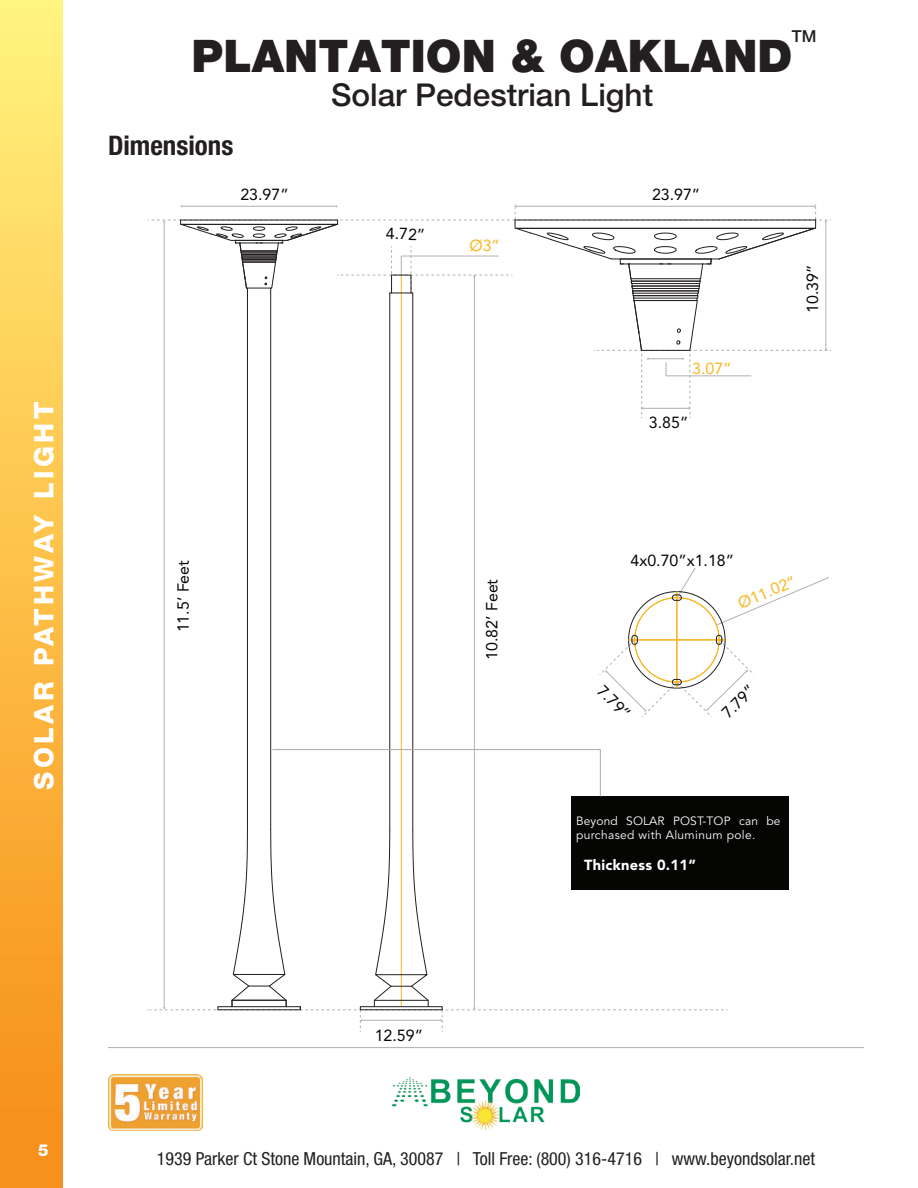
<style>
.page{position:relative;width:918px;height:1188px;background:#fff}
.page>*{position:absolute;margin:0;border:0;box-sizing:border-box;transform-origin:0 0}
.t1{font:900 45px "Helvetica Neue LT Pro";color:#231f20}
.t2{font:500 31.5px "Helvetica Neue LT Pro";color:#231f20}
.t3{font:800 27px "Helvetica Neue LT Std";letter-spacing:.13em;color:#fff}
.t4{font:700 condensed 27px "Helvetica Neue LT Pro";color:#231f20}
.t5{font:condensed 18px "Helvetica Neue LT Pro";color:#231f20}
.t6{font:500 16.5px "Helvetica Neue LT Pro";color:#231f20}
.t7{font:800 16.5px "Helvetica Neue LT Std";color:#fff}
.t8{font:16.05px "Avenir LT Std";color:#050504}
.t9{font:16.05px "Avenir LT Std";color:#f9b61f}
.t10{font:900 14.55px "Avenir LT Std";letter-spacing:.02em;color:#fff}
.t11{font:12px/14.4px "Avenir LT Std";letter-spacing:.03em;color:#fff}
</style>
<div class="page">
<div style="left:0;top:0;width:63px;height:1188px;background:linear-gradient(to bottom,#fff27c,#f78b15)"></div>
<img style="left:393px;top:1077px;width:186px;height:53px">
<img style="left:108px;top:1074px;width:94px;height:57px">
<hr style="left:108px;top:1047px;width:756px;height:1px;background:#afafaf">
<div style="left:572px;top:796px;width:217px;height:94px;background:#050504"></div>
<hr style="left:164px;top:221px;width:1px;height:787px;background:#b1b1b1">
<hr style="left:401px;top:275px;width:1px;height:732px;background:#f9b61f">
<hr style="left:474px;top:276px;width:1px;height:733px;background:#b1b1b1">
<hr style="left:389px;top:293px;width:1px;height:538px;background:#231f20">
<hr style="left:412px;top:293px;width:1px;height:538px;background:#231f20">
<svg style="left:599px;top:568px;width:230px;height:150px"></svg>
<hr style="left:247px;top:288px;width:1px;height:541px;background:#231f20">
<hr style="left:270px;top:288px;width:1px;height:541px;background:#231f20">
<svg style="left:148px;top:829px;width:579px;height:203px"></svg>
<div style="left:217px;top:1006px;width:84px;height:4px;border:1px solid #231f20"></div>
<div style="left:232px;top:1000px;width:55px;height:7px;border:1px solid #231f20"></div>
<svg style="left:148px;top:204px;width:683px;height:214px"></svg>
<div style="left:515px;top:220px;width:301px;height:9px;border:1px solid #231f20"></div>
<svg style="left:272px;top:749px;width:329px;height:48px"></svg>
<h3 class="t3" style="left:28px;top:790px;width:389px;rotate:-90deg">SOLAR PATHWAY LIGHT</h3>
<p class="t6" style="left:792px;top:27px;width:26px">TM</p>
<h1 class="t1" style="left:192px;top:29px;width:602px">PLANTATION &amp; OAKLAND</h1>
<h2 class="t2" style="left:331px;top:76px;width:324px">Solar Pedestrian Light</h2>
<h3 class="t4" style="left:108px;top:129px;width:127px">Dimensions</h3>
<p class="t8" style="left:240px;top:185px;width:50px">23.97”</p>
<p class="t8" style="left:174px;top:632px;width:74px;rotate:-90deg">11.5’ Feet</p>
<p class="t8" style="left:386px;top:224px;width:41px;rotate:1deg">4.72”</p>
<p class="t9" style="left:469px;top:236px;width:32px">Ø3”</p>
<p class="t8" style="left:483px;top:660px;width:83px;rotate:-90deg">10.82’ Feet</p>
<p class="t8" style="left:652px;top:185px;width:50px">23.97”</p>
<p class="t9" style="left:692px;top:359px;width:41px">3.07”</p>
<p class="t8" style="left:649px;top:413px;width:41px">3.85”</p>
<p class="t8" style="left:803px;top:313px;width:50px;rotate:-90deg">10.39”</p>
<p class="t8" style="left:631px;top:551px;width:105px">4x0.70”x1.18”</p>
<p class="t8" style="left:607px;top:681px;width:41px;rotate:45deg">7.79”</p>
<p class="t9" style="left:735px;top:596px;width:63px;rotate:-23deg">Ø11.02”</p>
<p class="t8" style="left:718px;top:709px;width:41px;rotate:-45deg">7.79”</p>
<p class="t11" style="left:576px;top:814px;width:206px">Beyond SOLAR POST-TOP can be purchased with Aluminum pole.</p>
<p class="t10" style="left:584px;top:856px;width:113px">Thickness 0.11”</p>
<p class="t7" style="left:38px;top:1140px;width:12px">5</p>
<p class="t8" style="left:375px;top:1026px;width:50px">12.59”</p>
<p class="t5" style="left:157px;top:1148px;width:660px">1939 Parker Ct Stone Mountain, GA, 30087 | Toll Free: (800) 316-4716 | www.beyondsolar.net</p>
</div>
